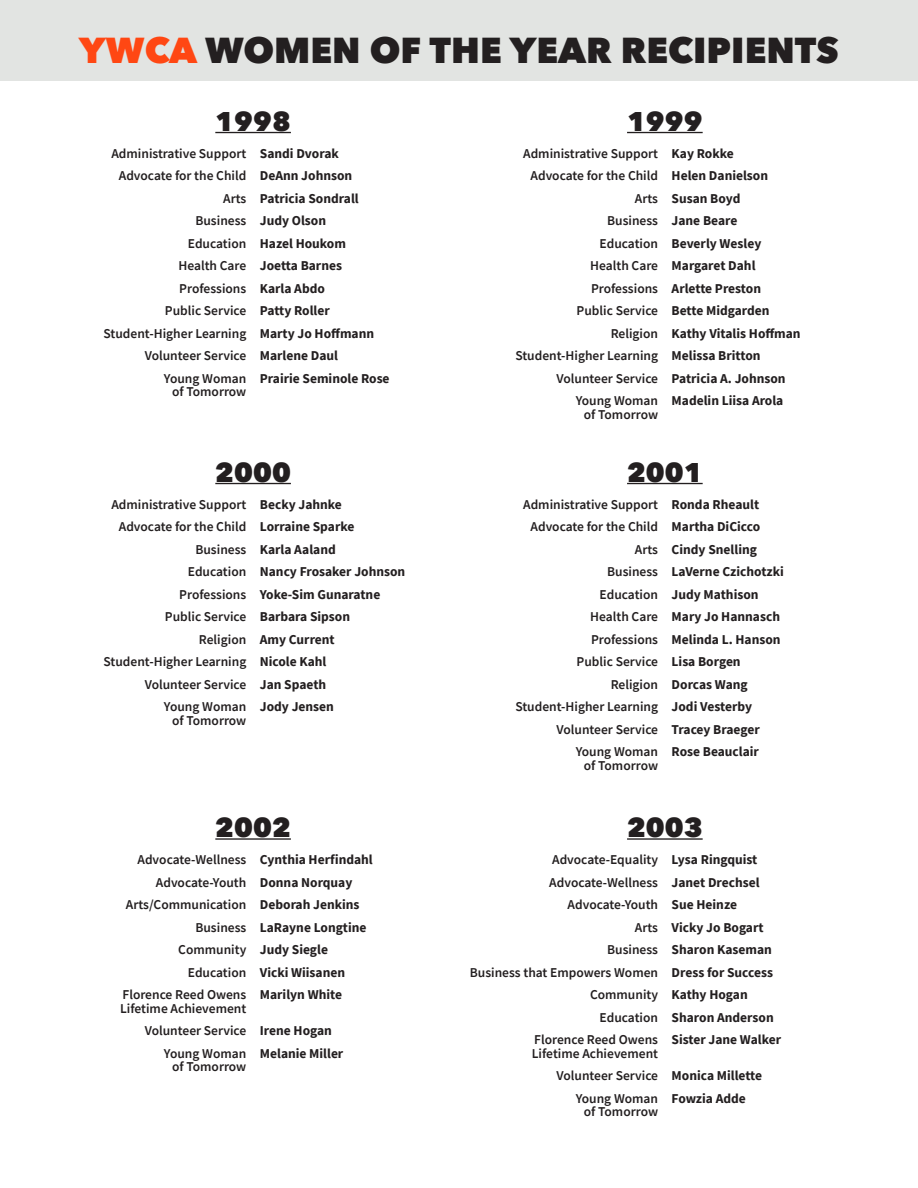
<style>
.page{position:relative;width:918px;height:1188px;background:#fff}
.page>*{position:absolute;margin:0;border:0;box-sizing:border-box;transform-origin:0 0}
.t1{font:800 36px "Avenir Next";color:#231f20}
.Year{font:800 27px "Avenir Next";color:#231f20}
.Categories{font:600 13.5px/13.5px "Source Sans Pro";color:#231f20;text-align:right}
.Names{font:700 13.5px "Source Sans Pro";color:#231f20}
.s1{color:#ff4713}
</style>
<div class="page">
<div style="left:0;top:1px;width:918px;height:80px;background:#e2e4e2"></div>
<hr style="left:215px;top:132px;width:76px;height:1px;background:#231f20">
<hr style="left:215px;top:838px;width:76px;height:2px;background:#231f20">
<hr style="left:627px;top:838px;width:76px;height:2px;background:#231f20">
<hr style="left:215px;top:483px;width:76px;height:1px;background:#231f20">
<hr style="left:627px;top:132px;width:76px;height:1px;background:#231f20">
<hr style="left:627px;top:483px;width:76px;height:1px;background:#231f20">
<h1 class="t1" style="left:79px;top:28px;width:761px"><span class="s1">YWCA</span> WOMEN OF THE YEAR RECIPIENTS</h1>
<p class="Year" style="left:215px;top:104px;width:77px">1998</p>
<p class="Categories" style="left:111px;top:146px;width:136px">Administrative Support</p>
<p class="Categories" style="left:119px;top:169px;width:129px">Advocate for the Child</p>
<p class="Categories" style="left:223px;top:191px;width:25px">Arts</p>
<p class="Categories" style="left:195px;top:214px;width:52px">Business</p>
<p class="Categories" style="left:188px;top:236px;width:60px">Education</p>
<p class="Categories" style="left:179px;top:259px;width:69px">Health Care</p>
<p class="Categories" style="left:179px;top:281px;width:69px">Professions</p>
<p class="Categories" style="left:165px;top:304px;width:83px">Public Service</p>
<p class="Categories" style="left:104px;top:326px;width:144px">Student-Higher Learning</p>
<p class="Categories" style="left:145px;top:349px;width:103px">Volunteer Service</p>
<p class="Categories" style="left:164px;top:371px;width:84px">Young Woman of Tomorrow</p>
<p class="Names" style="left:260px;top:144px;width:81px">Sandi Dvorak</p>
<p class="Names" style="left:260px;top:166px;width:94px">DeAnn Johnson</p>
<p class="Names" style="left:260px;top:189px;width:100px">Patricia Sondrall</p>
<p class="Names" style="left:260px;top:211px;width:68px">Judy Olson</p>
<p class="Names" style="left:260px;top:234px;width:88px">Hazel Houkom</p>
<p class="Names" style="left:260px;top:256px;width:84px">Joetta Barnes</p>
<p class="Names" style="left:260px;top:279px;width:67px">Karla Abdo</p>
<p class="Names" style="left:260px;top:301px;width:71px">Patty Roller</p>
<p class="Names" style="left:260px;top:324px;width:116px">Marty Jo Hoffmann</p>
<p class="Names" style="left:260px;top:346px;width:80px">Marlene Daul</p>
<p class="Names" style="left:260px;top:369px;width:131px">Prairie Seminole Rose</p>
<p class="Year" style="left:215px;top:455px;width:77px">2000</p>
<p class="Categories" style="left:111px;top:497px;width:136px">Administrative Support</p>
<p class="Categories" style="left:119px;top:520px;width:129px">Advocate for the Child</p>
<p class="Categories" style="left:195px;top:542px;width:52px">Business</p>
<p class="Categories" style="left:188px;top:565px;width:60px">Education</p>
<p class="Categories" style="left:179px;top:587px;width:69px">Professions</p>
<p class="Categories" style="left:165px;top:610px;width:83px">Public Service</p>
<p class="Categories" style="left:199px;top:632px;width:49px">Religion</p>
<p class="Categories" style="left:104px;top:655px;width:144px">Student-Higher Learning</p>
<p class="Categories" style="left:145px;top:677px;width:103px">Volunteer Service</p>
<p class="Categories" style="left:164px;top:700px;width:84px">Young Woman of Tomorrow</p>
<p class="Names" style="left:260px;top:495px;width:84px">Becky Jahnke</p>
<p class="Names" style="left:260px;top:517px;width:96px">Lorraine Sparke</p>
<p class="Names" style="left:260px;top:540px;width:77px">Karla Aaland</p>
<p class="Names" style="left:260px;top:562px;width:147px">Nancy Frosaker Johnson</p>
<p class="Names" style="left:260px;top:585px;width:122px">Yoke-Sim Gunaratne</p>
<p class="Names" style="left:260px;top:607px;width:92px">Barbara Sipson</p>
<p class="Names" style="left:260px;top:630px;width:76px">Amy Current</p>
<p class="Names" style="left:260px;top:652px;width:68px">Nicole Kahl</p>
<p class="Names" style="left:260px;top:675px;width:68px">Jan Spaeth</p>
<p class="Names" style="left:260px;top:697px;width:76px">Jody Jensen</p>
<p class="Year" style="left:627px;top:104px;width:77px">1999</p>
<p class="Categories" style="left:523px;top:146px;width:136px">Administrative Support</p>
<p class="Categories" style="left:531px;top:169px;width:129px">Advocate for the Child</p>
<p class="Categories" style="left:635px;top:191px;width:25px">Arts</p>
<p class="Categories" style="left:607px;top:214px;width:52px">Business</p>
<p class="Categories" style="left:600px;top:236px;width:60px">Education</p>
<p class="Categories" style="left:590px;top:259px;width:69px">Health Care</p>
<p class="Categories" style="left:591px;top:281px;width:69px">Professions</p>
<p class="Categories" style="left:577px;top:304px;width:83px">Public Service</p>
<p class="Categories" style="left:611px;top:326px;width:49px">Religion</p>
<p class="Categories" style="left:515px;top:349px;width:144px">Student-Higher Learning</p>
<p class="Categories" style="left:556px;top:371px;width:103px">Volunteer Service</p>
<p class="Categories" style="left:576px;top:394px;width:84px">Young Woman of Tomorrow</p>
<p class="Names" style="left:672px;top:144px;width:64px">Kay Rokke</p>
<p class="Names" style="left:672px;top:166px;width:98px">Helen Danielson</p>
<p class="Names" style="left:672px;top:189px;width:70px">Susan Boyd</p>
<p class="Names" style="left:672px;top:211px;width:67px">Jane Beare</p>
<p class="Names" style="left:672px;top:234px;width:91px">Beverly Wesley</p>
<p class="Names" style="left:672px;top:256px;width:85px">Margaret Dahl</p>
<p class="Names" style="left:672px;top:279px;width:91px">Arlette Preston</p>
<p class="Names" style="left:672px;top:301px;width:100px">Bette Midgarden</p>
<p class="Names" style="left:672px;top:324px;width:131px">Kathy Vitalis Hoffman</p>
<p class="Names" style="left:672px;top:346px;width:90px">Melissa Britton</p>
<p class="Names" style="left:672px;top:369px;width:116px">Patricia A. Johnson</p>
<p class="Names" style="left:672px;top:391px;width:113px">Madelin Liisa Arola</p>
<p class="Year" style="left:627px;top:455px;width:77px">2001</p>
<p class="Categories" style="left:523px;top:497px;width:136px">Administrative Support</p>
<p class="Categories" style="left:531px;top:520px;width:129px">Advocate for the Child</p>
<p class="Categories" style="left:635px;top:542px;width:25px">Arts</p>
<p class="Categories" style="left:607px;top:565px;width:52px">Business</p>
<p class="Categories" style="left:600px;top:587px;width:60px">Education</p>
<p class="Categories" style="left:590px;top:610px;width:69px">Health Care</p>
<p class="Categories" style="left:591px;top:632px;width:69px">Professions</p>
<p class="Categories" style="left:577px;top:655px;width:83px">Public Service</p>
<p class="Categories" style="left:611px;top:677px;width:49px">Religion</p>
<p class="Categories" style="left:515px;top:700px;width:144px">Student-Higher Learning</p>
<p class="Categories" style="left:556px;top:722px;width:103px">Volunteer Service</p>
<p class="Categories" style="left:576px;top:745px;width:84px">Young Woman of Tomorrow</p>
<p class="Names" style="left:672px;top:495px;width:89px">Ronda Rheault</p>
<p class="Names" style="left:672px;top:517px;width:90px">Martha DiCicco</p>
<p class="Names" style="left:672px;top:540px;width:87px">Cindy Snelling</p>
<p class="Names" style="left:672px;top:562px;width:114px">LaVerne Czichotzki</p>
<p class="Names" style="left:672px;top:585px;width:88px">Judy Mathison</p>
<p class="Names" style="left:672px;top:607px;width:110px">Mary Jo Hannasch</p>
<p class="Names" style="left:672px;top:630px;width:111px">Melinda L. Hanson</p>
<p class="Names" style="left:672px;top:652px;width:71px">Lisa Borgen</p>
<p class="Names" style="left:672px;top:675px;width:78px">Dorcas Wang</p>
<p class="Names" style="left:672px;top:697px;width:82px">Jodi Vesterby</p>
<p class="Names" style="left:672px;top:720px;width:90px">Tracey Braeger</p>
<p class="Names" style="left:672px;top:742px;width:89px">Rose Beauclair</p>
<p class="Year" style="left:215px;top:811px;width:77px">2002</p>
<p class="Year" style="left:627px;top:811px;width:77px">2003</p>
<p class="Categories" style="left:138px;top:853px;width:110px">Advocate-Wellness</p>
<p class="Categories" style="left:156px;top:875px;width:92px">Advocate-Youth</p>
<p class="Categories" style="left:126px;top:898px;width:122px">Arts/Communication</p>
<p class="Categories" style="left:195px;top:920px;width:52px">Business</p>
<p class="Categories" style="left:178px;top:943px;width:70px">Community</p>
<p class="Categories" style="left:188px;top:965px;width:60px">Education</p>
<p class="Categories" style="left:120px;top:988px;width:128px;text-align:left">Florence Reed Owens<br>Lifetime Achievement</p>
<p class="Categories" style="left:145px;top:1024px;width:103px">Volunteer Service</p>
<p class="Categories" style="left:164px;top:1046px;width:84px">Young Woman of Tomorrow</p>
<p class="Names" style="left:260px;top:850px;width:114px">Cynthia Herfindahl</p>
<p class="Names" style="left:260px;top:873px;width:94px">Donna Norquay</p>
<p class="Names" style="left:260px;top:895px;width:101px">Deborah Jenkins</p>
<p class="Names" style="left:260px;top:918px;width:108px">LaRayne Longtine</p>
<p class="Names" style="left:260px;top:940px;width:70px">Judy Siegle</p>
<p class="Names" style="left:260px;top:963px;width:87px">Vicki Wiisanen</p>
<p class="Names" style="left:260px;top:985px;width:84px">Marilyn White</p>
<p class="Names" style="left:260px;top:1021px;width:74px">Irene Hogan</p>
<p class="Names" style="left:260px;top:1044px;width:85px">Melanie Miller</p>
<p class="Categories" style="left:552px;top:853px;width:107px">Advocate-Equality</p>
<p class="Categories" style="left:549px;top:875px;width:110px">Advocate-Wellness</p>
<p class="Categories" style="left:568px;top:898px;width:92px">Advocate-Youth</p>
<p class="Categories" style="left:635px;top:920px;width:25px">Arts</p>
<p class="Categories" style="left:607px;top:943px;width:52px">Business</p>
<p class="Categories" style="left:470px;top:965px;width:190px">Business that Empowers Women</p>
<p class="Categories" style="left:590px;top:988px;width:70px">Community</p>
<p class="Categories" style="left:600px;top:1010px;width:60px">Education</p>
<p class="Categories" style="left:532px;top:1033px;width:128px;text-align:left">Florence Reed Owens<br>Lifetime Achievement</p>
<p class="Categories" style="left:556px;top:1069px;width:103px">Volunteer Service</p>
<p class="Categories" style="left:576px;top:1091px;width:84px">Young Woman of Tomorrow</p>
<p class="Names" style="left:672px;top:850px;width:87px">Lysa Ringquist</p>
<p class="Names" style="left:672px;top:873px;width:90px">Janet Drechsel</p>
<p class="Names" style="left:672px;top:895px;width:67px">Sue Heinze</p>
<p class="Names" style="left:672px;top:918px;width:94px">Vicky Jo Bogart</p>
<p class="Names" style="left:672px;top:940px;width:102px">Sharon Kaseman</p>
<p class="Names" style="left:672px;top:963px;width:103px">Dress for Success</p>
<p class="Names" style="left:672px;top:985px;width:78px">Kathy Hogan</p>
<p class="Names" style="left:672px;top:1008px;width:104px">Sharon Anderson</p>
<p class="Names" style="left:672px;top:1030px;width:111px">Sister Jane Walker</p>
<p class="Names" style="left:672px;top:1066px;width:92px">Monica Millette</p>
<p class="Names" style="left:672px;top:1089px;width:76px">Fowzia Adde</p>
</div>
